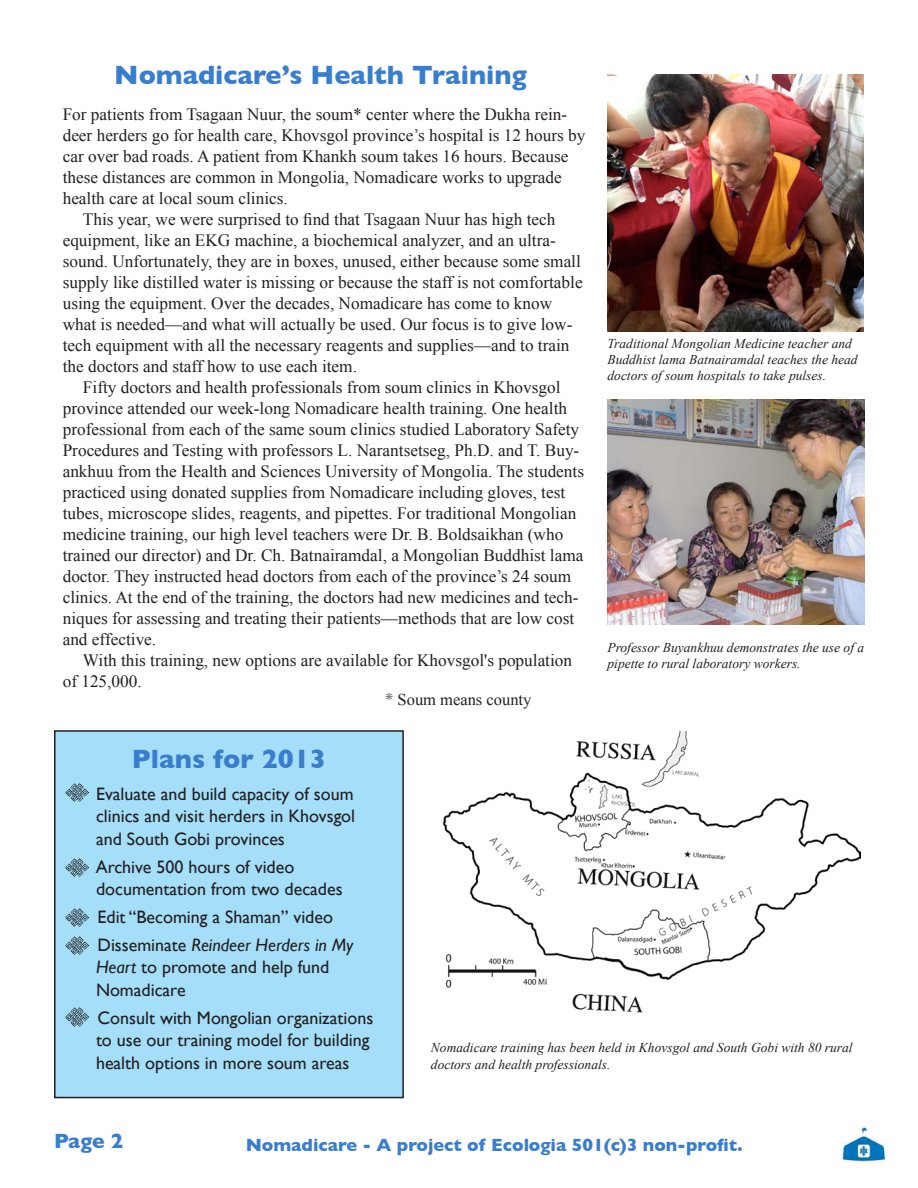
<style>
.page{position:relative;width:918px;height:1188px;background:#fff}
.page>*{position:absolute;margin:0;border:0;box-sizing:border-box;transform-origin:0 0}
.t1{font:700 27px "Gill Sans";color:#397dcd}
.t2{font:700 21px "Gill Sans";color:#397dcd}
.t3{font:18px/22.5px "Gill Sans";color:#231f20}
.t4{font:700 18px "Gill Sans";color:#397dcd}
.t5{font:17.25px "Times New Roman";color:#231f20}
.t6{font:16.5px "Times New Roman";color:#231f20}
.t7{font:italic 13.5px/16.2px "Times New Roman";color:#231f20}
.s1{font-family:"Gill Sans";font-weight:300;font-size:17.25px}
.s2{font-style:italic}
</style>
<div class="page">
<img style="left:839px;top:1125px;width:48px;height:39px">
<img style="left:608px;top:75px;width:255px;height:257px">
<img style="left:608px;top:400px;width:256px;height:225px">
<div style="left:55px;top:731px;width:348px;height:367px;background:#a4def8"></div>
<div style="left:54px;top:730px;width:350px;height:368px;border:2px solid #231f20"></div>
<img style="left:442px;top:732px;width:418px;height:281px">
<img style="left:65px;top:784px;width:23px;height:18px">
<img style="left:65px;top:858px;width:23px;height:19px">
<img style="left:65px;top:908px;width:23px;height:18px">
<img style="left:65px;top:937px;width:23px;height:18px">
<img style="left:65px;top:1008px;width:23px;height:18px">
<h1 class="t1" style="left:114px;top:59px;width:414px">Nomadicare’s Health Training</h1>
<p class="t5" style="left:63px;top:103px;width:506px">For patients from Tsagaan Nuur, the soum* center where the Dukha rein-</p>
<p class="t5" style="left:63px;top:124px;width:524px">deer herders go for health care, Khovsgol province’s hospital is 12 hours by</p>
<p class="t5" style="left:63px;top:145px;width:507px">car over bad roads. A patient from Khankh soum takes 16 hours. Because</p>
<p class="t5" style="left:63px;top:166px;width:501px">these distances are common in Mongolia, Nomadicare works to upgrade</p>
<p class="t5" style="left:63px;top:187px;width:227px">health care at local soum clinics.</p>
<p class="t5" style="left:83px;top:208px;width:474px">This year, we were surprised to find that Tsagaan Nuur has high tech</p>
<p class="t5" style="left:63px;top:229px;width:495px">equipment, like an EKG machine, a biochemical analyzer, and an ultra-</p>
<p class="t5" style="left:63px;top:250px;width:520px">sound. Unfortunately, they are in boxes, unused, either because some small</p>
<p class="t5" style="left:63px;top:271px;width:521px">supply like distilled water is missing or because the staff is not comfortable</p>
<p class="t5" style="left:63px;top:292px;width:491px">using the equipment. Over the decades, Nomadicare has come to know</p>
<p class="t5" style="left:63px;top:313px;width:511px">what is needed—and what will actually be used. Our focus is to give low-</p>
<p class="t5" style="left:63px;top:334px;width:508px">tech equipment with all the necessary reagents and supplies—and to train</p>
<p class="t5" style="left:63px;top:355px;width:296px">the doctors and staff how to use each item.</p>
<p class="t5" style="left:83px;top:376px;width:479px">Fifty doctors and health professionals from soum clinics in Khovsgol</p>
<p class="t5" style="left:63px;top:396px;width:506px">province attended our week-long Nomadicare health training. One health</p>
<p class="t5" style="left:63px;top:417px;width:518px">professional from each of the same soum clinics studied Laboratory Safety</p>
<p class="t5" style="left:63px;top:438px;width:518px">Procedures and Testing with professors L. Narantsetseg, Ph.D. and T. Buy-</p>
<p class="t5" style="left:63px;top:459px;width:523px">ankhuu from the Health and Sciences University of Mongolia. The students</p>
<p class="t5" style="left:63px;top:480px;width:504px">practiced using donated supplies from Nomadicare including gloves, test</p>
<p class="t5" style="left:63px;top:501px;width:515px">tubes, microscope slides, reagents, and pipettes. For traditional Mongolian</p>
<p class="t5" style="left:63px;top:522px;width:502px">medicine training, our high level teachers were Dr. B. Boldsaikhan (who</p>
<p class="t5" style="left:63px;top:543px;width:522px">trained our director) and Dr. Ch. Batnairamdal, a Mongolian Buddhist lama</p>
<p class="t5" style="left:63px;top:564px;width:510px">doctor. They instructed head doctors from each of the province’s 24 soum</p>
<p class="t5" style="left:63px;top:585px;width:517px">clinics. At the end of the training, the doctors had new medicines and tech-</p>
<p class="t5" style="left:63px;top:606px;width:513px">niques for assessing and treating their patients—methods that are low cost</p>
<p class="t5" style="left:63px;top:627px;width:95px">and effective.</p>
<p class="t5" style="left:83px;top:648px;width:491px">With this training, new options are available for Khovsgol's population</p>
<p class="t5" style="left:63px;top:669px;width:81px">of 125,000.</p>
<p class="t6" style="left:385px;top:688px;width:148px"><span class="s1">*</span> Soum means county</p>
<p class="t7" style="left:608px;top:335px;width:252px">Traditional Mongolian Medicine teacher and<br>Buddhist lama Batnairamdal teaches the head doctors of soum hospitals to take pulses.</p>
<p class="t7" style="left:608px;top:639px;width:258px">Professor Buyankhuu demonstrates the use of a pipette to rural laboratory workers.</p>
<h1 class="t1" style="left:132px;top:743px;width:195px">Plans for 2013</h1>
<p class="t3" style="left:96px;top:782px;width:261px;text-align:justify">Evaluate and build capacity of soum clinics and visit herders in Khovsgol and South Gobi provinces</p>
<p class="t3" style="left:96px;top:855px;width:248px">Archive 500 hours of video documentation from two decades</p>
<p class="t3" style="left:98px;top:903px;width:257px;line-height:27.9px">Edit “Becoming a Shaman” video<br>Disseminate <span class="s2">Reindeer Herders in My</span></p>
<p class="t3" style="left:96px;top:956px;width:235px"><span class="s2">Heart</span> to promote and help fund<br>Nomadicare</p>
<p class="t3" style="left:96px;top:1006px;width:279px">Consult with Mongolian organizations to use our training model for building health options in more soum areas</p>
<p class="t7" style="left:431px;top:1039px;width:423px">Nomadicare training has been held in Khovsgol and South Gobi with 80 rural doctors and health professionals.</p>
<p class="t2" style="left:54px;top:1129px;width:71px">Page 2</p>
<p class="t4" style="left:246px;top:1134px;width:498px">Nomadicare - A project of Ecologia 501(c)3 non-profit.</p>
</div>
